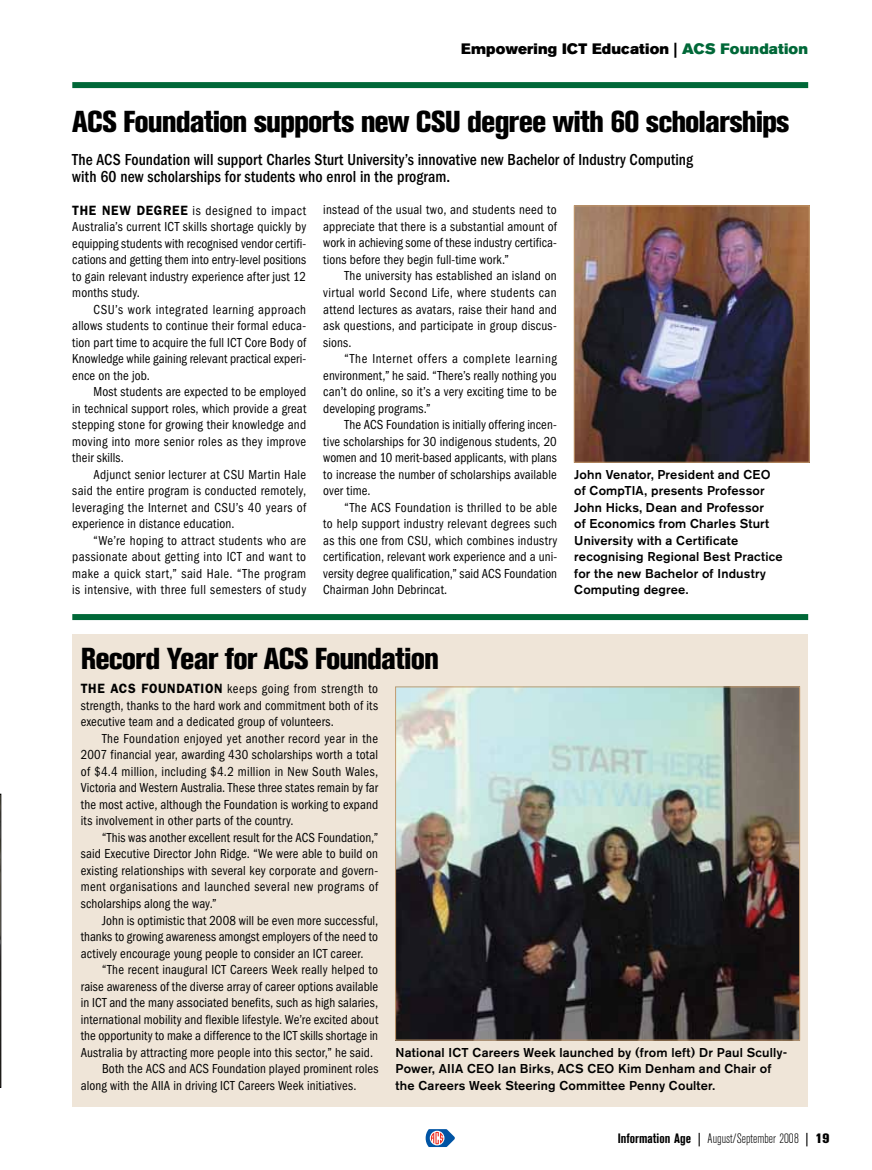
<style>
.page{position:relative;width:872px;height:1170px;background:#fff}
.page>*{position:absolute;margin:0;border:0;box-sizing:border-box;transform-origin:0 0}
.t1{font:800 condensed 30px "Akzidenz Grotesk BE";letter-spacing:-.03em;color:#000}
.t2{font:500 condensed 16.5px/16.5px "Franklin Gothic";letter-spacing:.005em;color:#000;scale:.95 1}
.t3{font:15px "Akzidenz Grotesk BE Super";letter-spacing:.01em;color:#000}
.t4{font:condensed 13.5px/16.5px "Franklin Gothic";letter-spacing:.01em;color:#000;text-align:justify;scale:.95 1}
.t5{font:300 condensed 13.5px "Akzidenz Grotesk BE";color:#000}
.t6{font:500 12.75px/16.5px "Akzidenz Grotesk BE";letter-spacing:.015em;color:#000}
.s1{color:#006838}
.s2{font-weight:600;font-stretch:normal}
.s3{font-weight:700}
.s4{font-weight:400}
.s5{font-weight:800;font-stretch:normal}
</style>
<div class="page">
<svg style="left:425px;top:1129px;width:30px;height:17px"></svg>
<div style="left:72px;top:82px;width:736px;height:6px;background:#006838"></div>
<svg style="left:0;top:793px;width:1px;height:294px"></svg>
<div style="left:72px;top:634px;width:736px;height:472px;background:#efe5d8"></div>
<img style="left:576px;top:207px;width:231px;height:253px">
<div style="left:574px;top:205px;width:235px;height:257px;border:1px solid #c49a6c"></div>
<img style="left:397px;top:688px;width:401px;height:350px">
<div style="left:395px;top:686px;width:405px;height:354px;border:1px solid #c49a6c"></div>
<div style="left:72px;top:614px;width:736px;height:6px;background:#006838"></div>
<p class="t3" style="left:461px;top:40px;width:348px">Empowering ICT Education | <span class="s1">ACS Foundation</span></p>
<h1 class="t1" style="left:72px;top:104px;width:718px">ACS Foundation supports new CSU degree with 60 scholarships</h1>
<p class="t2" style="left:72px;top:151px;width:655px">The ACS Foundation will support Charles Sturt University’s innovative new Bachelor of Industry Computing with 60 new scholarships for students who enrol in the program.</p>
<p class="t4" style="left:72px;top:202px;width:248px"><span class="s2">THE NEW DEGREE</span> is designed to impact Australia’s current ICT skills shortage quickly by equipping students with recognised vendor certifi&shy;cations and getting them into entry-level positions to gain relevant industry experience after just 12 months study.</p>
<p class="t4" style="left:72px;top:301px;width:248px;text-indent:21px">CSU’s work integrated learning approach allows students to continue their formal educa&shy;tion part time to acquire the full ICT Core Body of Knowledge while gaining relevant practical experi&shy;ence on the job.</p>
<p class="t4" style="left:72px;top:383px;width:248px;text-indent:21px">Most students are expected to be employed in technical support roles, which provide a great stepping stone for growing their knowledge and moving into more senior roles as they improve their skills.</p>
<p class="t4" style="left:72px;top:466px;width:248px;text-indent:21px">Adjunct senior lecturer at CSU Martin Hale said the entire program is conducted remotely, leveraging the Internet and CSU’s 40 years of experience in distance education.</p>
<p class="t4" style="left:72px;top:532px;width:248px;text-indent:21px">“We’re hoping to attract students who are passionate about getting into ICT and want to make a quick start,” said Hale. “The program is intensive, with three full semesters of study</p>
<p class="t4" style="left:323px;top:202px;width:247px">instead of the usual two, and students need to appreciate that there is a substantial amount of work in achieving some of these industry certifica&shy;tions before they begin full-time work.”</p>
<p class="t4" style="left:323px;top:268px;width:247px;text-indent:21px">The university has established an island on virtual world Second Life, where students can attend lectures as avatars, raise their hand and ask questions, and participate in group discus&shy;sions.</p>
<p class="t4" style="left:323px;top:350px;width:247px;text-indent:21px">“The Internet offers a complete learning environment,” he said. “There’s really nothing you can’t do online, so it’s a very exciting time to be developing programs.”</p>
<p class="t4" style="left:323px;top:416px;width:247px;text-indent:21px">The ACS Foundation is initially offering incen&shy;tive scholarships for 30 indigenous students, 20 women and 10 merit-based applicants, with plans to increase the number of scholarships available over time.</p>
<p class="t4" style="left:323px;top:499px;width:248px;text-indent:21px">“The ACS Foundation is thrilled to be able to help support industry relevant degrees such as this one from CSU, which combines industry certification, relevant work experience and a uni&shy;versity degree qualification,” said ACS Foundation Chairman John Debrincat.</p>
<p class="t6" style="left:574px;top:466px;width:210px">John Venator, President and CEO of CompTIA, presents Professor<br>John Hicks, Dean and Professor<br>of Economics from Charles Sturt<br>University with a Certificate recognising Regional Best Practice for the new Bachelor of Industry<br>Computing degree.</p>
<h1 class="t1" style="left:81px;top:641px;width:360px">Record Year for ACS Foundation</h1>
<p class="t4" style="left:81px;top:680px;width:314px"><span class="s2">THE ACS FOUNDATION</span> keeps going from strength to strength, thanks to the hard work and commitment both of its executive team and a dedicated group of volunteers.</p>
<p class="t4" style="left:81px;top:730px;width:314px;text-indent:21px">The Foundation enjoyed yet another record year in the 2007 financial year, awarding 430 scholarships worth a total of $4.4 million, including $4.2 million in New South Wales, Victoria and Western Australia. These three states remain by far the most active, although the Foundation is working to expand its involvement in other parts of the country.</p>
<p class="t4" style="left:81px;top:829px;width:314px;text-indent:21px">“This was another excellent result for the ACS Foundation,” said Executive Director John Ridge. “We were able to build on existing relationships with several key corporate and govern&shy;ment organisations and launched several new programs of scholarships along the way.”</p>
<p class="t4" style="left:81px;top:911px;width:314px;text-indent:21px">John is optimistic that 2008 will be even more successful, thanks to growing awareness amongst employers of the need to actively encourage young people to consider an ICT career.</p>
<p class="t4" style="left:102px;top:961px;width:292px">“The recent inaugural ICT Careers Week really helped to</p>
<p class="t4" style="left:81px;top:977px;width:314px">raise awareness of the diverse array of career options available</p>
<p class="t4" style="left:81px;top:994px;width:314px">in ICT and the many associated benefits, such as high salaries,</p>
<p class="t4" style="left:81px;top:1010px;width:314px">international mobility and flexible lifestyle. We’re excited about</p>
<p class="t4" style="left:81px;top:1027px;width:314px">the opportunity to make a difference to the ICT skills shortage in</p>
<p class="t4" style="left:81px;top:1043px;width:309px">Australia by attracting more people into this sector,” he said.</p>
<p class="t4" style="left:102px;top:1060px;width:292px">Both the ACS and ACS Foundation played prominent roles</p>
<p class="t4" style="left:81px;top:1076px;width:292px">along with the AIIA in driving ICT Careers Week initiatives.</p>
<p class="t6" style="left:395px;top:1043px;width:393px">National ICT Careers Week launched by (from left) Dr Paul Scully-<br>Power, AIIA CEO Ian Birks, ACS CEO Kim Denham and Chair of the Careers Week Steering Committee Penny Coulter.</p>
<p class="t5" style="left:618px;top:1131px;width:213px"><span class="s3">Information Age</span> <span class="s4">|</span> August/September 2008 <span class="s4">|</span> <span class="s5">19</span></p>
</div>
